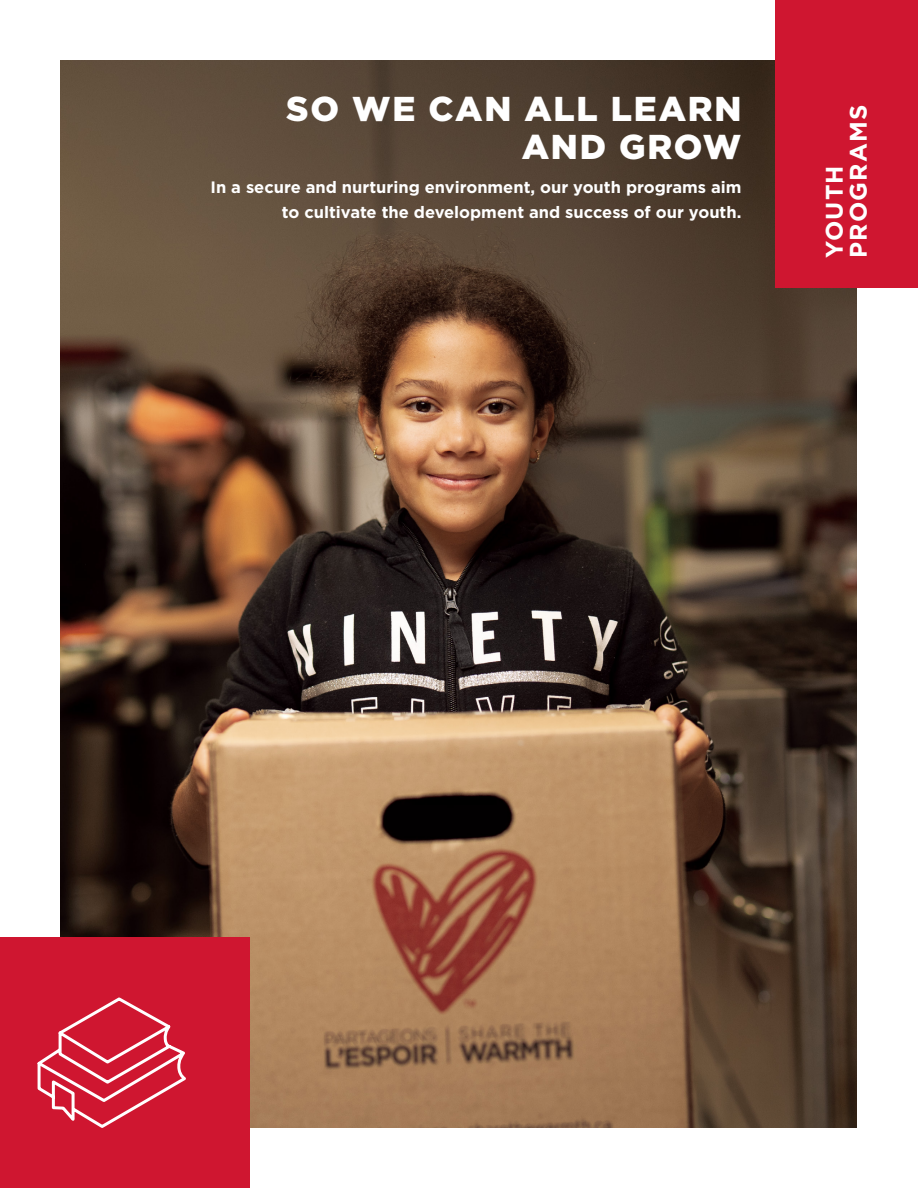
<style>
.page{position:relative;width:918px;height:1188px;background:#fff}
.page>*{position:absolute;margin:0;border:0;box-sizing:border-box;transform-origin:0 0}
.t1{font:900 34.5px/37.5px "Gotham";letter-spacing:.05em;color:#fff;text-align:right}
.t2{font:700 24px/24px "Gotham";letter-spacing:.05em;color:#fff}
.Txt-Highlight_NIV1{font:700 16.5px/25.5px "Gotham";color:#fff;text-align:right}
</style>
<div class="page">
<img style="left:60px;top:61px;width:796px;height:1066px">
<div style="left:0;top:937px;width:249px;height:251px;background:#cf1630"></div>
<svg style="left:37px;top:997px;width:149px;height:131px"></svg>
<div style="left:775px;top:0;width:143px;height:288px;background:#cf1630"></div>
<h1 class="t1" style="left:286px;top:90px;width:457px">SO WE CAN ALL LEARN<br>AND GROW</h1>
<p class="Txt-Highlight_NIV1" style="left:211px;top:174px;width:532px">In a secure and nurturing environment, our youth programs aim to cultivate the development and success of our youth.</p>
<p class="t2" style="left:822px;top:258px;width:155px;rotate:-90deg">YOUTH<br>PROGRAMS</p>
</div>
